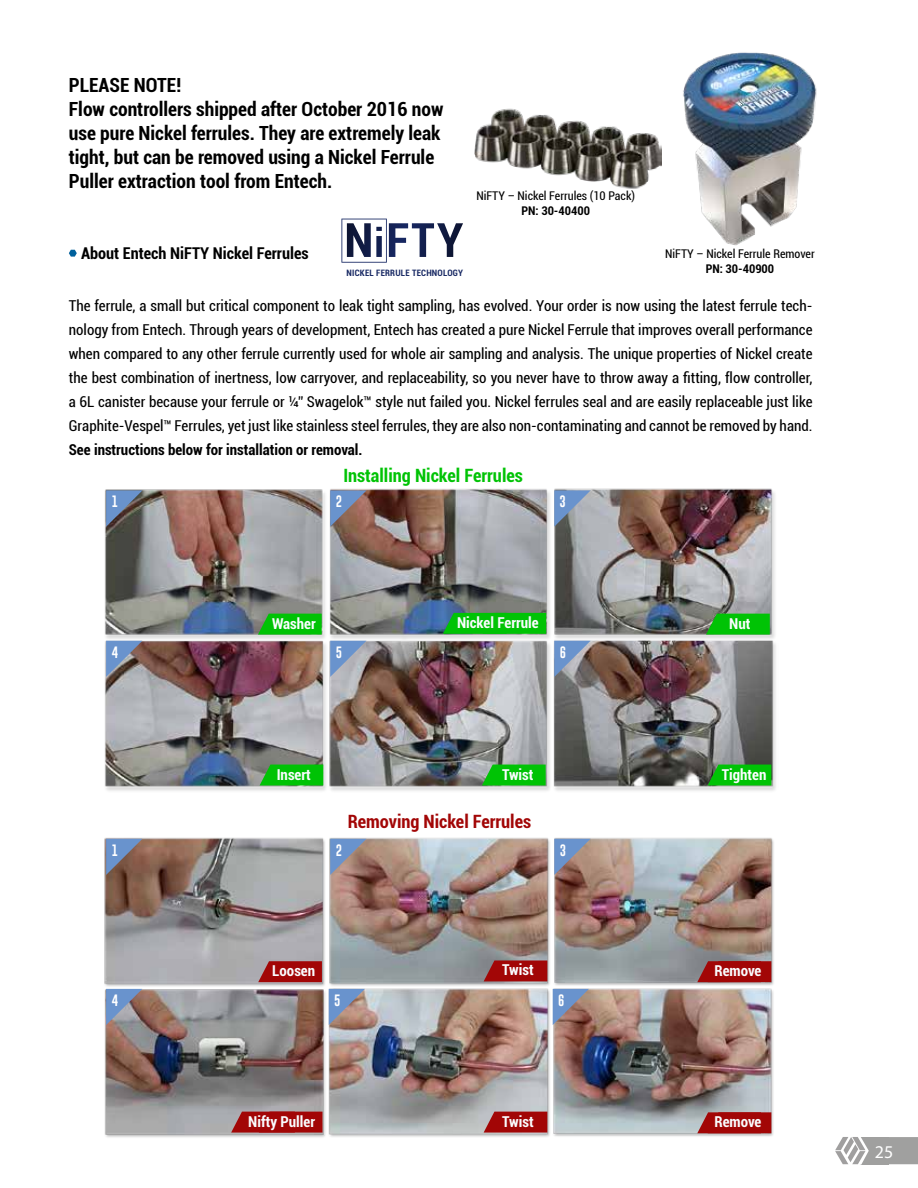
<style>
.page{position:relative;width:918px;height:1188px;background:#fff}
.page>*{position:absolute;margin:0;border:0;box-sizing:border-box;transform-origin:0 0}
.t1{font:700 condensed 19.5px/24px "Roboto";color:#000}
.t2{font:700 condensed 18.3px "Roboto";color:#00c305}
.t3{font:700 condensed 18.3px "Roboto";color:#a20606}
.t4{font:18px "Myriad Pro";color:#fff}
.t5{font:700 condensed 16.35px "Roboto";color:#000}
.t6{font:condensed 15px/24px "Roboto";color:#000;text-align:justify}
.t7{font:700 condensed 15px "Roboto";color:#fafdff}
.t8{font:700 condensed 15px "Roboto";color:#000}
.t9{font:condensed 12px "Roboto";color:#000}
.t10{font:700 condensed 12px "Roboto";color:#000}
.t11{font:12px "Gobold Lowplus";color:#fff}
.t12{font:700 condensed 8.85px "Roboto";letter-spacing:.025em;color:#172863}
</style>
<div class="page">
<svg style="left:835px;top:1137px;width:83px;height:28px;background:#b1b0b0"></svg>
<img style="left:474px;top:108px;width:187px;height:81px">
<img style="left:683px;top:52px;width:134px;height:194px">
<svg style="left:69px;top:250px;width:8px;height:7px"></svg>
<img style="left:104px;top:837px;width:670px;height:301px">
<img style="left:105px;top:488px;width:671px;height:303px">
<svg style="left:341px;top:219px;width:122px;height:44px"></svg>
<svg style="left:330px;top:490px;width:36px;height:37px"></svg>
<svg style="left:554px;top:490px;width:36px;height:37px"></svg>
<svg style="left:106px;top:490px;width:36px;height:37px"></svg>
<svg style="left:106px;top:839px;width:36px;height:36px"></svg>
<svg style="left:106px;top:989px;width:36px;height:36px"></svg>
<svg style="left:330px;top:839px;width:36px;height:36px"></svg>
<svg style="left:329px;top:989px;width:36px;height:36px"></svg>
<svg style="left:554px;top:839px;width:36px;height:36px"></svg>
<svg style="left:553px;top:989px;width:36px;height:36px"></svg>
<svg style="left:106px;top:641px;width:36px;height:36px"></svg>
<svg style="left:330px;top:641px;width:36px;height:36px"></svg>
<svg style="left:554px;top:641px;width:36px;height:36px"></svg>
<svg style="left:258px;top:614px;width:64px;height:21px"></svg>
<svg style="left:706px;top:614px;width:64px;height:21px"></svg>
<svg style="left:443px;top:613px;width:103px;height:21px;background:#04be0e"></svg>
<svg style="left:231px;top:1112px;width:91px;height:21px;background:#a21212"></svg>
<svg style="left:260px;top:765px;width:63px;height:20px"></svg>
<svg style="left:708px;top:765px;width:63px;height:20px"></svg>
<svg style="left:482px;top:765px;width:64px;height:20px"></svg>
<svg style="left:258px;top:961px;width:64px;height:21px"></svg>
<svg style="left:697px;top:961px;width:74px;height:21px;background:#9f1010"></svg>
<svg style="left:697px;top:1112px;width:74px;height:21px;background:#a31515"></svg>
<svg style="left:484px;top:960px;width:63px;height:21px"></svg>
<svg style="left:484px;top:1112px;width:63px;height:21px"></svg>
<h1 class="t1" style="left:69px;top:72px;width:376px">PLEASE NOTE!<br>Flow controllers shipped after October 2016 now use pure Nickel ferrules. They are extremely leak tight, but can be removed using a Nickel Ferrule Puller extraction tool from Entech.</h1>
<p class="t5" style="left:81px;top:242px;width:229px">About Entech NiFTY Nickel Ferrules</p>
<p class="t12" style="left:347px;top:267px;width:118px">NICKEL FERRULE TECHNOLOGY</p>
<p class="t9" style="left:476px;top:188px;width:160px">NiFTY – Nickel Ferrules (10 Pack)</p>
<p class="t10" style="left:522px;top:202px;width:70px">PN: 30-40400</p>
<p class="t9" style="left:665px;top:246px;width:151px">NiFTY – Nickel Ferrule Remover</p>
<p class="t10" style="left:706px;top:260px;width:70px">PN: 30-40900</p>
<p class="t6" style="left:69px;top:293px;width:745px">The ferrule, a small but critical component to leak tight sampling, has evolved. Your order is now using the latest ferrule tech&shy;nology from Entech. Through years of development, Entech has created a pure Nickel Ferrule that improves overall performance when compared to any other ferrule currently used for whole air sampling and analysis. The unique properties of Nickel create the best combination of inertness, low carryover, and replaceability, so you never have to throw away a fitting, flow controller, a 6L canister because your ferrule or ¼” Swagelok™ style nut failed you. Nickel ferrules seal and are easily replaceable just like Graphite-Vespel™ Ferrules, yet just like stainless steel ferrules, they are also non-contaminating and cannot be removed by hand.</p>
<p class="t8" style="left:69px;top:439px;width:295px">See instructions below for installation or removal.</p>
<p class="t11" style="left:112px;top:494px;width:8px">1</p>
<p class="t2" style="left:343px;top:462px;width:181px">Installing Nickel Ferrules</p>
<p class="t11" style="left:336px;top:494px;width:8px">2</p>
<p class="t11" style="left:559px;top:494px;width:8px">3</p>
<p class="t7" style="left:272px;top:613px;width:45px">Washer</p>
<p class="t7" style="left:457px;top:612px;width:83px">Nickel Ferrule</p>
<p class="t7" style="left:729px;top:613px;width:23px">Nut</p>
<p class="t11" style="left:112px;top:644px;width:8px">4</p>
<p class="t11" style="left:336px;top:644px;width:8px">5</p>
<p class="t11" style="left:560px;top:644px;width:8px">6</p>
<p class="t7" style="left:277px;top:764px;width:36px">Insert</p>
<p class="t7" style="left:502px;top:764px;width:33px">Twist</p>
<p class="t7" style="left:722px;top:764px;width:46px">Tighten</p>
<p class="t11" style="left:112px;top:842px;width:8px">1</p>
<p class="t11" style="left:112px;top:992px;width:8px">4</p>
<p class="t3" style="left:348px;top:809px;width:185px">Removing Nickel Ferrules</p>
<p class="t11" style="left:336px;top:842px;width:8px">2</p>
<p class="t11" style="left:560px;top:842px;width:8px">3</p>
<p class="t7" style="left:502px;top:960px;width:33px">Twist</p>
<p class="t7" style="left:272px;top:960px;width:44px">Loosen</p>
<p class="t7" style="left:714px;top:960px;width:49px">Remove</p>
<p class="t11" style="left:334px;top:992px;width:8px">5</p>
<p class="t7" style="left:248px;top:1111px;width:68px">Nifty Puller</p>
<p class="t11" style="left:558px;top:992px;width:8px">6</p>
<p class="t7" style="left:502px;top:1111px;width:33px">Twist</p>
<p class="t7" style="left:714px;top:1111px;width:49px">Remove</p>
<p class="t4" style="left:875px;top:1141px;width:20px">25</p>
</div>
